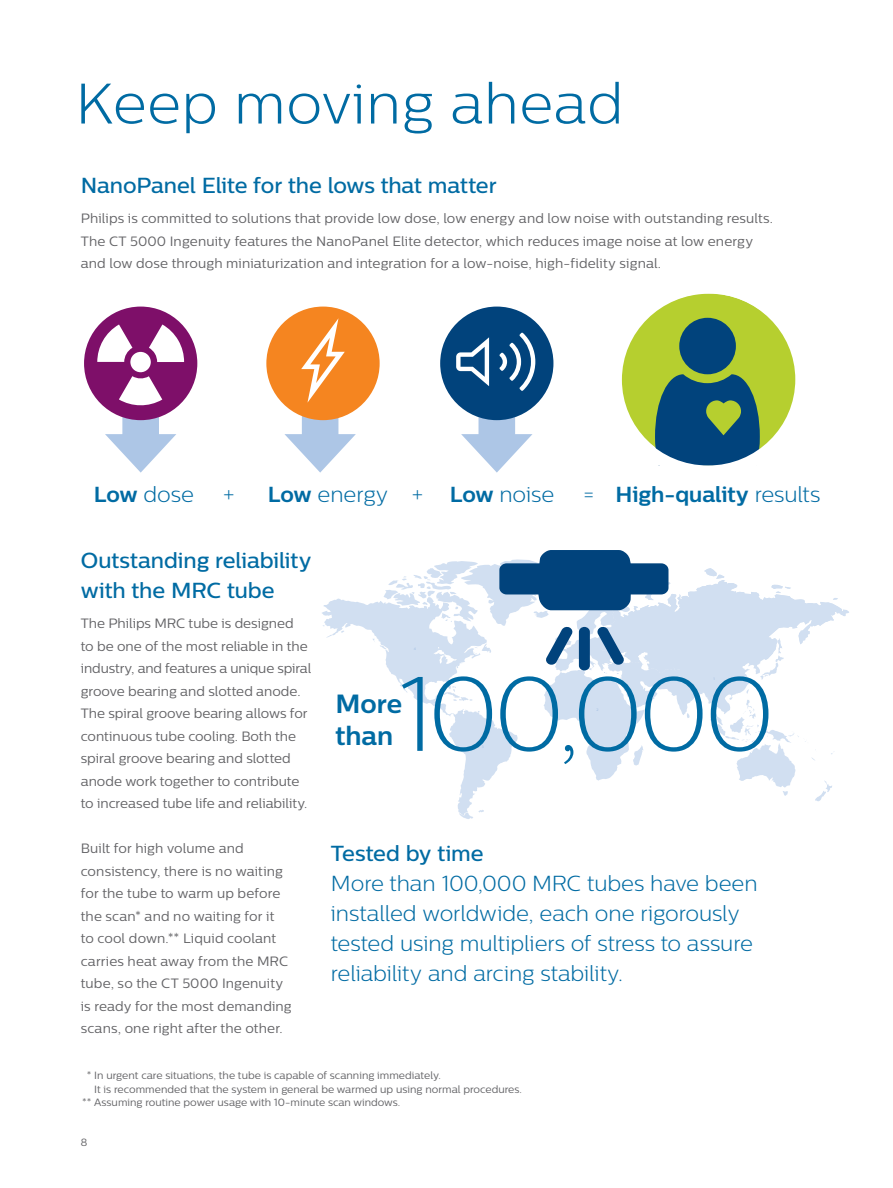
<style>
.page{position:relative;width:893px;height:1188px;background:#fff}
.page>*{position:absolute;margin:0;border:0;box-sizing:border-box;transform-origin:0 0}
.t1{font:105.3px "Centrale Sans X Light";letter-spacing:-.055em;color:#006ba3}
.t2{font:300 57px "Centrale Sans";letter-spacing:.01em;color:#006ba3}
.t3{font:700 26.25px/31.7px "Centrale Sans";letter-spacing:-.005em;color:#006ba3}
.t4{font:300 21.75px/30px "Centrale Sans";letter-spacing:-.005em;color:#006ba3}
.t5{font:500 21.75px/30px "Centrale Sans";letter-spacing:-.005em;color:#006ba3}
.t6{font:700 21.75px "Centrale Sans";letter-spacing:-.01em;color:#006ba3}
.t7{font:13.5px/22.5px "Centrale Sans";letter-spacing:.005em;color:#636366}
.t8{font:10.5px "Centrale Sans";color:#636366}
.t9{font:700 3.6px "Centrale Sans";color:#adc6e6}
.s1{font-weight:700}
.s2{font-weight:300}
</style>
<div class="page">
<svg style="left:322px;top:550px;width:527px;height:269px"></svg>
<div style="left:579px;top:627px;width:11px;height:43px;background:#01437c;border-radius:5px"></div>
<div style="left:622px;top:294px;width:174px;height:172px;background:#b6cf2f;border-radius:50%"></div>
<div style="left:679px;top:318px;width:57px;height:56px;background:#01437c;border-radius:50%"></div>
<svg style="left:655px;top:374px;width:105px;height:92px"></svg>
<div style="left:608px;top:281px;width:200px;height:197px;border:13px solid #fff;border-radius:50%"></div>
<div style="left:440px;top:307px;width:113px;height:113px;background:#01437c;border-radius:50%"></div>
<div style="left:266px;top:307px;width:114px;height:113px;background:#f58520;border-radius:50%"></div>
<svg style="left:284px;top:318px;width:72px;height:155px"></svg>
<div style="left:84px;top:307px;width:113px;height:113px;background:#7e0f69;border-radius:50%"></div>
<svg style="left:456px;top:333px;width:79px;height:140px"></svg>
<div style="left:130px;top:352px;width:21px;height:20px;background:#fff;border-radius:50%"></div>
<svg style="left:149px;top:325px;width:35px;height:37px"></svg>
<svg style="left:97px;top:325px;width:35px;height:37px"></svg>
<svg style="left:105px;top:376px;width:71px;height:97px"></svg>
<h2 class="t2" style="left:75px;top:71px;width:549px">Keep moving ahead</h2>
<h3 class="t5" style="left:81px;top:170px;width:417px">NanoPanel Elite for the lows that matter</h3>
<p class="t7" style="left:81px;top:207px;width:694px">Philips is committed to solutions that provide low dose, low energy and low noise with outstanding results.<br>The CT 5000 Ingenuity features the NanoPanel Elite detector, which reduces image noise at low energy and low dose through miniaturization and integration for a low-noise, high-fidelity signal.</p>
<h3 class="t4" style="left:94px;top:479px;width:102px"><span class="s1">Low</span> dose</h3>
<h3 class="t4" style="left:223px;top:479px;width:14px">+</h3>
<h3 class="t4" style="left:268px;top:479px;width:288px"><span class="s1">Low</span> energy + <span class="s1">Low</span> noise</h3>
<h3 class="t6" style="left:583px;top:481px;width:239px"><span class="s2">=</span> High-quality <span class="s2">results</span></h3>
<h3 class="t5" style="left:81px;top:545px;width:232px">Outstanding reliability with the MRC tube</h3>
<p class="t7" style="left:81px;top:612px;width:232px">The Philips MRC tube is designed<br>to be one of the most reliable in the industry, and features a unique spiral groove bearing and slotted anode.<br>The spiral groove bearing allows for continuous tube cooling. Both the spiral groove bearing and slotted anode work together to contribute to increased tube life and reliability.</p>
<p class="t7" style="left:81px;top:837px;width:212px">Built for high volume and consistency, there is no waiting for the tube to warm up before the scan* and no waiting for it<br>to cool down.** Liquid coolant carries heat away from the MRC tube, so the CT 5000 Ingenuity is ready for the most demanding scans, one right after the other.</p>
<h3 class="t5" style="left:331px;top:838px;width:154px">Tested by time</h3>
<h1 class="t1" style="left:396px;top:655px;width:381px">100,000</h1>
<h3 class="t3" style="left:336px;top:688px;width:68px">More than</h3>
<p class="t9" style="left:596px;top:708px;width:4px">2</p>
<h3 class="t4" style="left:331px;top:868px;width:428px">More than 100,000 MRC tubes have been installed worldwide, each one rigorously tested using multipliers of stress to assure reliability and arcing stability.</h3>
<p class="t8" style="left:87px;top:1070px;width:356px">* In urgent care situations, the tube is capable of scanning immediately.</p>
<p class="t8" style="left:94px;top:1083px;width:429px">It is recommended that the system in general be warmed up using normal procedures.</p>
<p class="t8" style="left:82px;top:1097px;width:320px">** Assuming routine power usage with 10-minute scan windows.</p>
<p class="t8" style="left:81px;top:1136px;width:8px">8</p>
</div>
